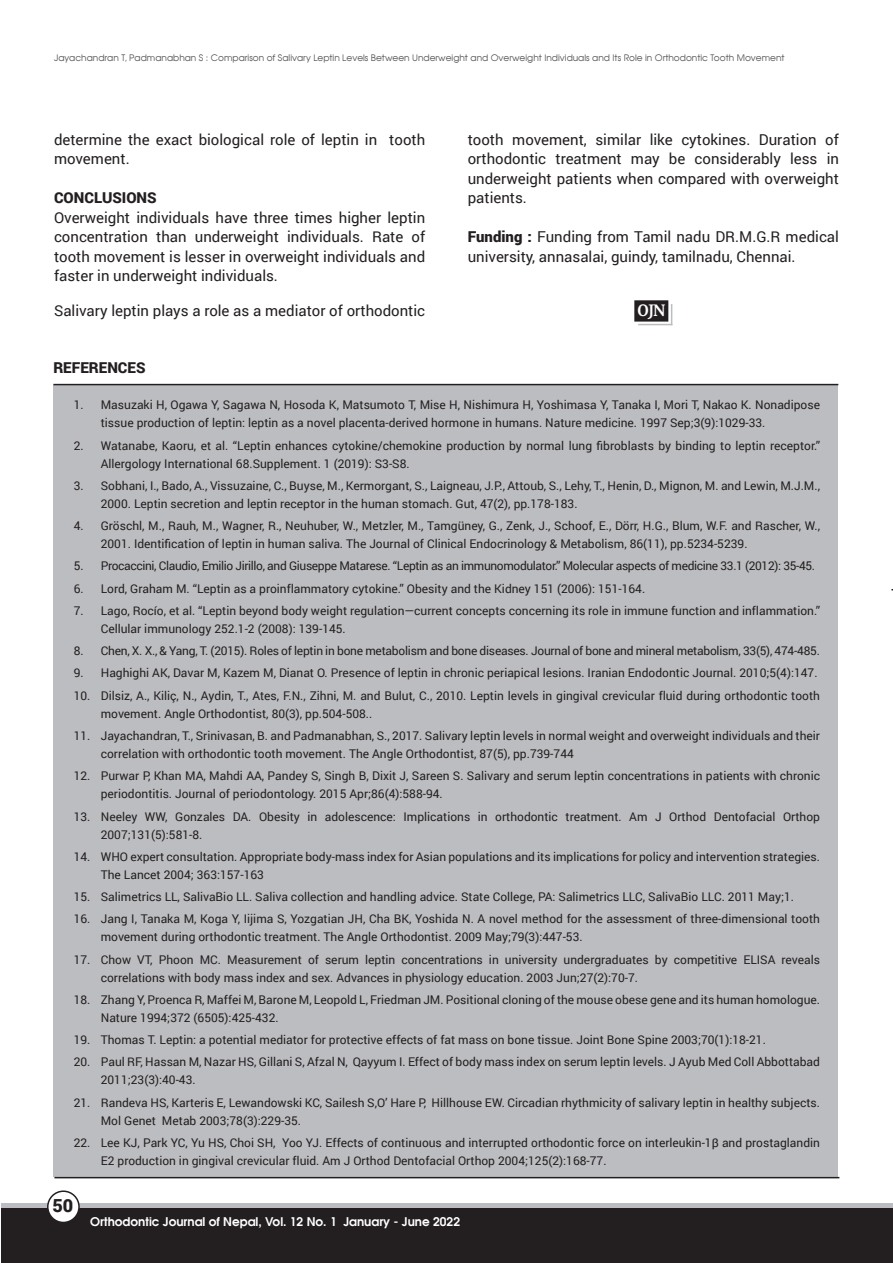
<style>
.page{position:relative;width:893px;height:1263px;background:#fff}
.page>*{position:absolute;margin:0;border:0;box-sizing:border-box;transform-origin:0 0}
.t1{font:700 18px "Enigma Pro";color:#fff}
.t2{font:900 18px "Roboto";color:#231f20}
.t3{font:15px/19.5px "Roboto";color:#231f20}
.t4{font:900 15px "Roboto";color:#231f20}
.t5{font:12px/18px "Roboto";color:#231f20}
.t6{font:12px "Roboto";letter-spacing:-.03em;color:#231f20}
.t7{font:12px "Roboto";letter-spacing:-.02em;color:#231f20}
.t8{font:12px "Avalon";color:#fff}
.t9{font:9px "Avalon Plain";color:#57585a}
.s1{font-weight:900}
</style>
<div class="page">
<div style="left:2px;top:1203px;width:891px;height:22px;background:linear-gradient(to right,#bcbdc0,#bcbdc0)"></div>
<div style="left:2px;top:1209px;width:891px;height:54px;background:#231f20"></div>
<div style="left:48px;top:1191px;width:31px;height:31px;background:#fff;border-radius:50%"></div>
<div style="left:47px;top:1190px;width:33px;height:33px;border:2px solid #231f20;border-radius:50%"></div>
<div style="left:635px;top:301px;width:33px;height:20px;background:#231f20"></div>
<div style="left:634px;top:300px;width:34px;height:22px;border:2px solid #231f20"></div>
<svg style="left:671px;top:304px;width:1px;height:20px"></svg>
<hr style="left:638px;top:324px;width:34px;height:1px;background:#bcbdc0">
<div style="left:53px;top:385px;width:785px;height:792px;background:#bcbdc0"></div>
<hr style="left:53px;top:384px;width:785px;height:1px;background:#231f20">
<hr style="left:54px;top:1177px;width:785px;height:1px;background:#231f20">
<p class="t9" style="left:54px;top:52px;width:732px">Jayachandran T, Padmanabhan S : Comparison of Salivary Leptin Levels Between Underweight and Overweight Individuals and Its Role in Orthodontic Tooth Movement</p>
<p class="t3" style="left:54px;top:129px;width:373px">determine the exact biological role of leptin in tooth movement.</p>
<p class="t4" style="left:54px;top:187px;width:104px">CONCLUSIONS</p>
<p class="t3" style="left:54px;top:207px;width:373px;text-align:justify">Overweight individuals have three times higher leptin concentration than underweight individuals. Rate of tooth movement is lesser in overweight individuals and faster in underweight individuals.</p>
<p class="t3" style="left:54px;top:300px;width:373px">Salivary leptin plays a role as a mediator of orthodontic</p>
<p class="t4" style="left:53px;top:357px;width:94px">REFERENCES</p>
<p class="t3" style="left:468px;top:129px;width:373px;text-align:justify">tooth movement, similar like cytokines. Duration of orthodontic treatment may be considerably less in underweight patients when compared with overweight patients.</p>
<p class="t3" style="left:468px;top:227px;width:373px"><span class="s1">Funding :</span> Funding from Tamil nadu DR.M.G.R medical university, annasalai, guindy, tamilnadu, Chennai.</p>
<p class="t1" style="left:637px;top:298px;width:30px">OJN</p>
<p class="t5" style="left:101px;top:396px;width:721px;text-indent:-27px">1. Masuzaki H, Ogawa Y, Sagawa N, Hosoda K, Matsumoto T, Mise H, Nishimura H, Yoshimasa Y, Tanaka I, Mori T, Nakao K. Nonadipose tissue production of leptin: leptin as a novel placenta-derived hormone in humans. Nature medicine. 1997 Sep;3(9):1029-33.</p>
<p class="t5" style="left:101px;top:436px;width:721px;text-indent:-27px">2. Watanabe, Kaoru, et al. “Leptin enhances cytokine/chemokine production by normal lung fibroblasts by binding to leptin receptor.”<br>Allergology International 68.Supplement. 1 (2019): S3-S8.</p>
<p class="t5" style="left:101px;top:476px;width:721px;text-indent:-27px">3. Sobhani, I., Bado, A., Vissuzaine, C., Buyse, M., Kermorgant, S., Laigneau, J.P., Attoub, S., Lehy, T., Henin, D., Mignon, M. and Lewin, M.J.M.,<br>2000. Leptin secretion and leptin receptor in the human stomach. Gut, 47(2), pp.178-183.</p>
<p class="t5" style="left:101px;top:516px;width:721px;text-indent:-27px">4. Gröschl, M., Rauh, M., Wagner, R., Neuhuber, W., Metzler, M., Tamgüney, G., Zenk, J., Schoof, E., Dörr, H.G., Blum, W.F. and Rascher, W.,<br>2001. Identification of leptin in human saliva. The Journal of Clinical Endocrinology &amp; Metabolism, 86(11), pp.5234-5239.</p>
<p class="t6" style="left:74px;top:558px;width:743px">5. Procaccini, Claudio, Emilio Jirillo, and Giuseppe Matarese. “Leptin as an immunomodulator.” Molecular aspects of medicine 33.1 (2012): 35-45.</p>
<p class="t5" style="left:74px;top:579px;width:573px">6. Lord, Graham M. “Leptin as a proinflammatory cytokine.” Obesity and the Kidney 151 (2006): 151-164.</p>
<p class="t5" style="left:101px;top:601px;width:721px;text-indent:-27px">7. Lago, Rocío, et al. “Leptin beyond body weight regulation—current concepts concerning its role in immune function and inflammation.”<br>Cellular immunology 252.1-2 (2008): 139-145.</p>
<p class="t7" style="left:74px;top:642px;width:748px">8. Chen, X. X., &amp; Yang, T. (2015). Roles of leptin in bone metabolism and bone diseases. Journal of bone and mineral metabolism, 33(5), 474-485.</p>
<p class="t5" style="left:74px;top:664px;width:745px">9. Haghighi AK, Davar M, Kazem M, Dianat O. Presence of leptin in chronic periapical lesions. Iranian Endodontic Journal. 2010;5(4):147.</p>
<p class="t5" style="left:101px;top:686px;width:721px;text-indent:-27px">10. Dilsiz, A., Kiliç, N., Aydin, T., Ates, F.N., Zihni, M. and Bulut, C., 2010. Leptin levels in gingival crevicular fluid during orthodontic tooth movement. Angle Orthodontist, 80(3), pp.504-508..</p>
<p class="t5" style="left:101px;top:726px;width:721px;text-indent:-27px">11. Jayachandran, T., Srinivasan, B. and Padmanabhan, S., 2017. Salivary leptin levels in normal weight and overweight individuals and their correlation with orthodontic tooth movement. The Angle Orthodontist, 87(5), pp.739-744</p>
<p class="t5" style="left:101px;top:766px;width:721px;text-indent:-27px">12. Purwar P, Khan MA, Mahdi AA, Pandey S, Singh B, Dixit J, Sareen S. Salivary and serum leptin concentrations in patients with chronic periodontitis. Journal of periodontology. 2015 Apr;86(4):588-94.</p>
<p class="t5" style="left:101px;top:807px;width:721px;text-indent:-27px">13. Neeley WW, Gonzales DA. Obesity in adolescence: Implications in orthodontic treatment. Am J Orthod Dentofacial Orthop<br>2007;131(5):581-8.</p>
<p class="t5" style="left:101px;top:847px;width:721px;text-indent:-27px">14. WHO expert consultation. Appropriate body-mass index for Asian populations and its implications for policy and intervention strategies.<br>The Lancet 2004; 363:157-163</p>
<p class="t5" style="left:74px;top:887px;width:722px">15. Salimetrics LL, SalivaBio LL. Saliva collection and handling advice. State College, PA: Salimetrics LLC, SalivaBio LLC. 2011 May;1.</p>
<p class="t5" style="left:101px;top:909px;width:721px;text-indent:-27px">16. Jang I, Tanaka M, Koga Y, Iijima S, Yozgatian JH, Cha BK, Yoshida N. A novel method for the assessment of three-dimensional tooth movement during orthodontic treatment. The Angle Orthodontist. 2009 May;79(3):447-53.</p>
<p class="t5" style="left:101px;top:950px;width:721px;text-indent:-27px">17. Chow VT, Phoon MC. Measurement of serum leptin concentrations in university undergraduates by competitive ELISA reveals correlations with body mass index and sex. Advances in physiology education. 2003 Jun;27(2):70-7.</p>
<p class="t5" style="left:101px;top:990px;width:721px;text-indent:-27px">18. Zhang Y, Proenca R, Maffei M, Barone M, Leopold L, Friedman JM. Positional cloning of the mouse obese gene and its human homologue.<br>Nature 1994;372 (6505):425-432.</p>
<p class="t5" style="left:74px;top:1030px;width:694px">19. Thomas T. Leptin: a potential mediator for protective effects of fat mass on bone tissue. Joint Bone Spine 2003;70(1):18-21.</p>
<p class="t5" style="left:101px;top:1052px;width:721px;text-indent:-27px">20. Paul RF, Hassan M, Nazar HS, Gillani S, Afzal N, Qayyum I. Effect of body mass index on serum leptin levels. J Ayub Med Coll Abbottabad<br>2011;23(3):40-43.</p>
<p class="t5" style="left:101px;top:1093px;width:721px;text-indent:-27px">21. Randeva HS, Karteris E, Lewandowski KC, Sailesh S,O’ Hare P, Hillhouse EW. Circadian rhythmicity of salivary leptin in healthy subjects.<br>Mol Genet Metab 2003;78(3):229-35.</p>
<p class="t5" style="left:101px;top:1133px;width:721px;text-indent:-27px">22. Lee KJ, Park YC, Yu HS, Choi SH, Yoo YJ. Effects of continuous and interrupted orthodontic force on interleukin-1β and prostaglandin<br>E2 production in gingival crevicular fluid. Am J Orthod Dentofacial Orthop 2004;125(2):168-77.</p>
<p class="t2" style="left:53px;top:1193px;width:22px">50</p>
<p class="t8" style="left:90px;top:1213px;width:371px">Orthodontic Journal of Nepal, Vol. 12 No. 1 January - June 2022</p>
</div>
